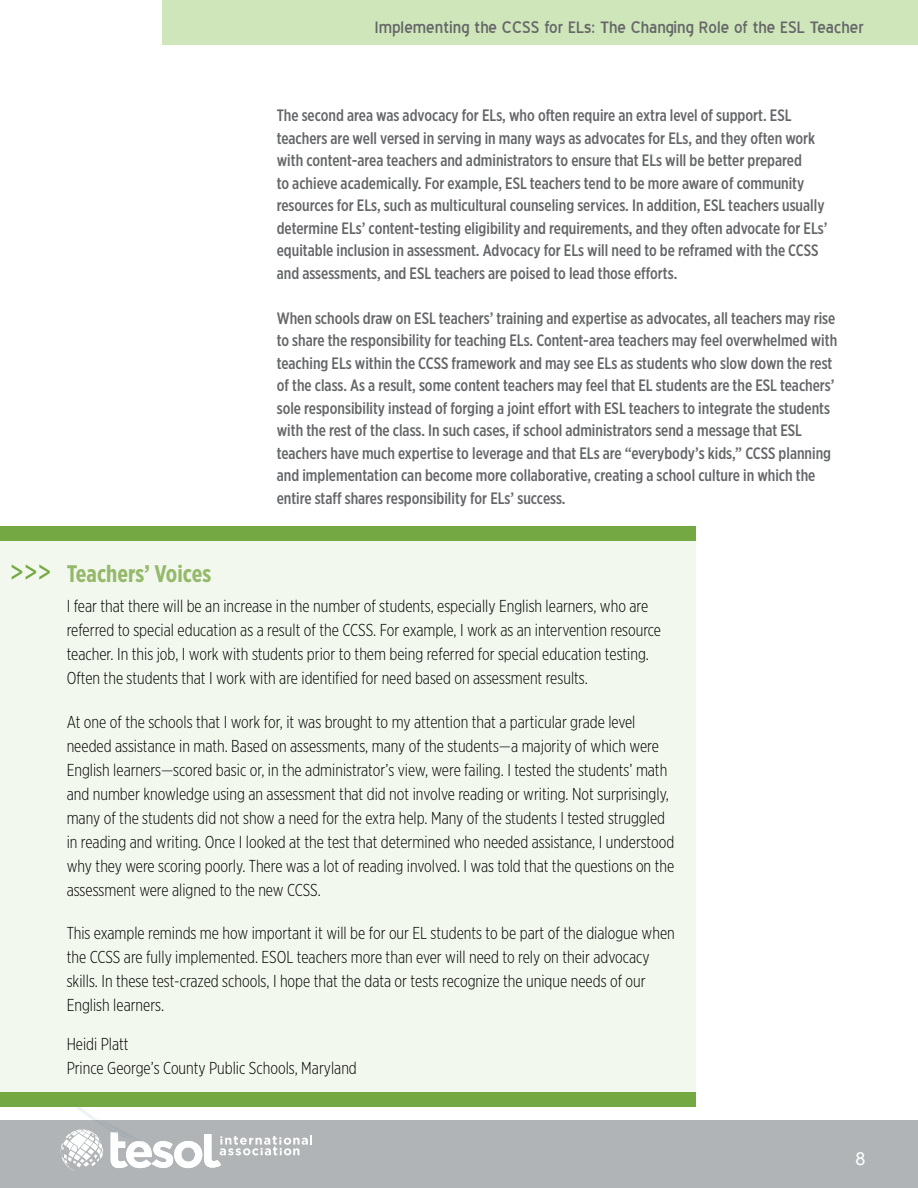
<style>
.page{position:relative;width:918px;height:1188px;background:#fff}
.page>*{position:absolute;margin:0;border:0;box-sizing:border-box;transform-origin:0 0}
.t1{font:700 24px "Gotham X Narrow";color:#95b96b}
.t2{font:21px "Blue Highway";color:#656669}
.t3{font:18px "Arial";color:#fff}
.t4{font:300 17.25px/24px "Gotham X Narrow";color:#000}
.t5{font:500 16.5px/22.5px "Gotham X Narrow";color:#656669}
.s1{font-family:"Museo 500";font-weight:400;font-size:31.5px;color:#73a842}
.s2{font-weight:400;color:#656669}
</style>
<div class="page">
<div style="left:162px;top:0;width:756px;height:45px;background:#cee6b9"></div>
<div style="left:0;top:1120px;width:918px;height:68px;background:#b1b4b6"></div>
<svg style="left:60px;top:1107px;width:252px;height:64px"></svg>
<div style="left:0;top:527px;width:695px;height:576px;background:#f3f8ee"></div>
<div style="left:0;top:1093px;width:695px;height:14px;background:#73a842"></div>
<div style="left:0;top:526px;width:695px;height:14px;background:#73a842"></div>
<p class="t2" style="left:375px;top:19px;width:491px">Implementing the CCSS for ELs: The Changing Role of the ESL Teacher</p>
<h1 class="t1" style="left:10px;top:558px;width:202px"><span class="s1">&gt;&gt;&gt;</span> Teachers’ Voices</h1>
<p class="t5" style="left:277px;top:104px;width:552px">The second area was advocacy for ELs, who often require an extra level of support. ESL teachers are well versed in serving in many ways as advocates for ELs, and they often work with content-area teachers and administrators to ensure that ELs will be better prepared<br>to achieve academically. For example, ESL teachers tend to be more aware of community resources for ELs, such as multicultural counseling services. In addition, ESL teachers usually determine ELs’ content-testing eligibility and requirements, and they often advocate for ELs’ equitable inclusion in assessment. Advocacy for ELs will need to be reframed with the CCSS and assessments, and ESL teachers are poised to lead those efforts.</p>
<p class="t5" style="left:277px;top:307px;width:562px">When schools draw on ESL teachers’ training and expertise as advocates, all teachers may rise to share the responsibility for teaching ELs. Content-area teachers may feel overwhelmed with teaching ELs within the CCSS framework and may see ELs as students who slow down the rest of the class. As a result, some content teachers may feel that EL students are the ESL teachers’ sole responsibility instead of forging a joint effort with ESL teachers to integrate the students with the rest of the class. In such cases, if school administrators send a message that ESL teachers have much expertise to leverage and that ELs are “everybody’s kids,” CCSS planning and implementation can become more collaborative, creating a school culture in which the entire staff shares responsibility for ELs’ success.</p>
<p class="t4" style="left:67px;top:594px;width:596px">I fear that there will be an increase in the number of students, especially English learners, who are referred to special education as a result of the CCSS. For example, I work as an intervention resource teacher. In this job, I work with students prior to them being referred for special education testing.<br>Often the students that I work with are identified for need based on assessment results.</p>
<p class="t4" style="left:67px;top:709px;width:609px">At one of the schools that I work for, it was brought to my attention that a particular grade level needed assistance in math. Based on assessments, many of the students<span class="s2">—</span>a majority of which were English learners<span class="s2">—</span>scored basic or, in the administrator’s view, were failing. I tested the students’ math and number knowledge using an assessment that did not involve reading or writing. Not surprisingly, many of the students did not show a need for the extra help. Many of the students I tested struggled in reading and writing. Once I looked at the test that determined who needed assistance, I understood why they were scoring poorly. There was a lot of reading involved. I was told that the questions on the assessment were aligned to the new CCSS.</p>
<p class="t4" style="left:67px;top:921px;width:610px">This example reminds me how important it will be for our EL students to be part of the dialogue when the CCSS are fully implemented. ESOL teachers more than ever will need to rely on their advocacy skills. In these test-crazed schools, I hope that the data or tests recognize the unique needs of our English learners.</p>
<p class="t4" style="left:67px;top:1032px;width:292px">Heidi Platt<br>Prince George’s County Public Schools, Maryland</p>
<p class="t3" style="left:855px;top:1147px;width:12px">8</p>
</div>
